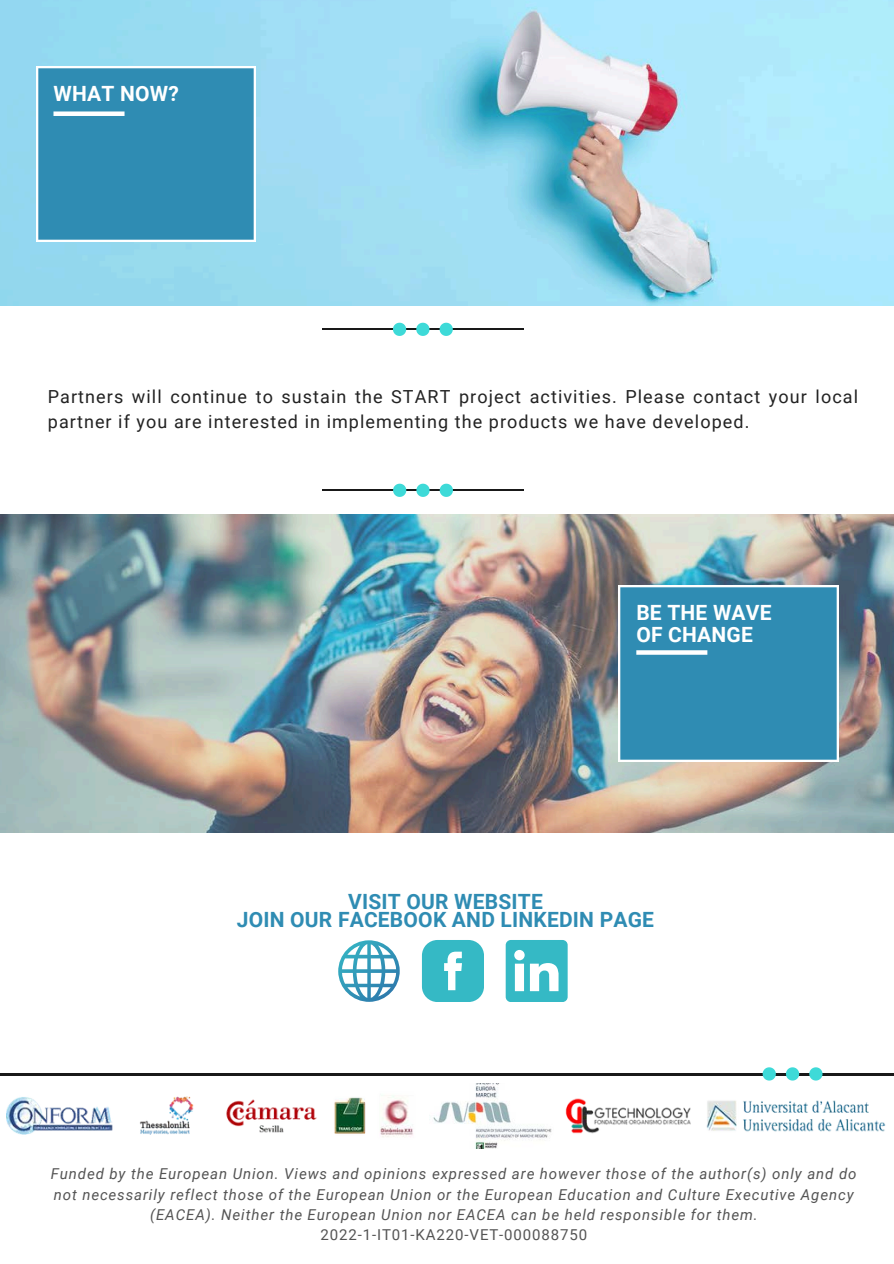
<style>
.page{position:relative;width:894px;height:1264px;background:#fff}
.page>*{position:absolute;margin:0;border:0;box-sizing:border-box;transform-origin:0 0}
.t1{font:700 21px/18px "Roboto";letter-spacing:.01em;color:#2f8cb3;text-align:center}
.t2{font:700 21px/21.3px "Roboto";letter-spacing:.01em;color:#fff}
.t3{font:18px/24.8px "Roboto";letter-spacing:.06em;color:#222}
.t4{font:italic 15px/20.2px "Roboto";letter-spacing:.06em;color:#545454;text-align:center}
.t5{font:15px "Roboto";letter-spacing:.06em;color:#545454}
</style>
<div class="page">
<img style="left:0;top:514px;width:893px;height:318px">
<img style="left:0;top:0;width:893px;height:305px">
<div style="left:36px;top:66px;width:219px;height:176px;background:#2f8cb3"></div>
<div style="left:53px;top:111px;width:71px;height:5px;background:#fff"></div>
<div style="left:618px;top:585px;width:220px;height:176px;background:#2f8cb3"></div>
<svg style="left:636px;top:650px;width:71px;height:4px"></svg>
<img style="left:6px;top:1095px;width:880px;height:42px">
<svg style="left:422px;top:940px;width:61px;height:61px"></svg>
<svg style="left:505px;top:940px;width:62px;height:61px"></svg>
<svg style="left:338px;top:940px;width:62px;height:61px"></svg>
<hr style="left:0;top:1072px;width:893px;height:3px;background:#191919">
<svg style="left:762px;top:1067px;width:13px;height:13px"></svg>
<svg style="left:785px;top:1067px;width:13px;height:13px"></svg>
<svg style="left:809px;top:1067px;width:13px;height:13px"></svg>
<hr style="left:322px;top:489px;width:201px;height:1px;background:#191919">
<svg style="left:393px;top:483px;width:13px;height:14px"></svg>
<svg style="left:416px;top:483px;width:13px;height:14px"></svg>
<svg style="left:439px;top:483px;width:14px;height:14px"></svg>
<hr style="left:322px;top:328px;width:201px;height:1px;background:#191919">
<svg style="left:393px;top:323px;width:13px;height:13px"></svg>
<svg style="left:416px;top:323px;width:13px;height:13px"></svg>
<svg style="left:439px;top:323px;width:13px;height:13px"></svg>
<img style="left:429px;top:1083px;width:124px;height:65px">
<h1 class="t2" style="left:53px;top:83px;width:127px">WHAT NOW?</h1>
<p class="t3" style="left:48px;top:384px;width:811px">Partners will continue to sustain the START project activities. Please contact your local partner if you are interested in implementing the products we have developed.</p>
<p class="t2" style="left:636px;top:602px;width:137px">BE THE WAVE<br>OF CHANGE</p>
<p class="t1" style="left:237px;top:892px;width:419px">VISIT OUR WEBSITE<br>JOIN OUR FACEBOOK AND LINKEDIN PAGE</p>
<p class="t4" style="left:51px;top:1163px;width:806px">Funded by the European Union. Views and opinions expressed are however those of the author(s) only and do not necessarily reflect those of the European Union or the European Education and Culture Executive Agency (EACEA). Neither the European Union nor EACEA can be held responsible for them.</p>
<p class="t5" style="left:320px;top:1226px;width:268px">2022-1-IT01-KA220-VET-000088750</p>
</div>
